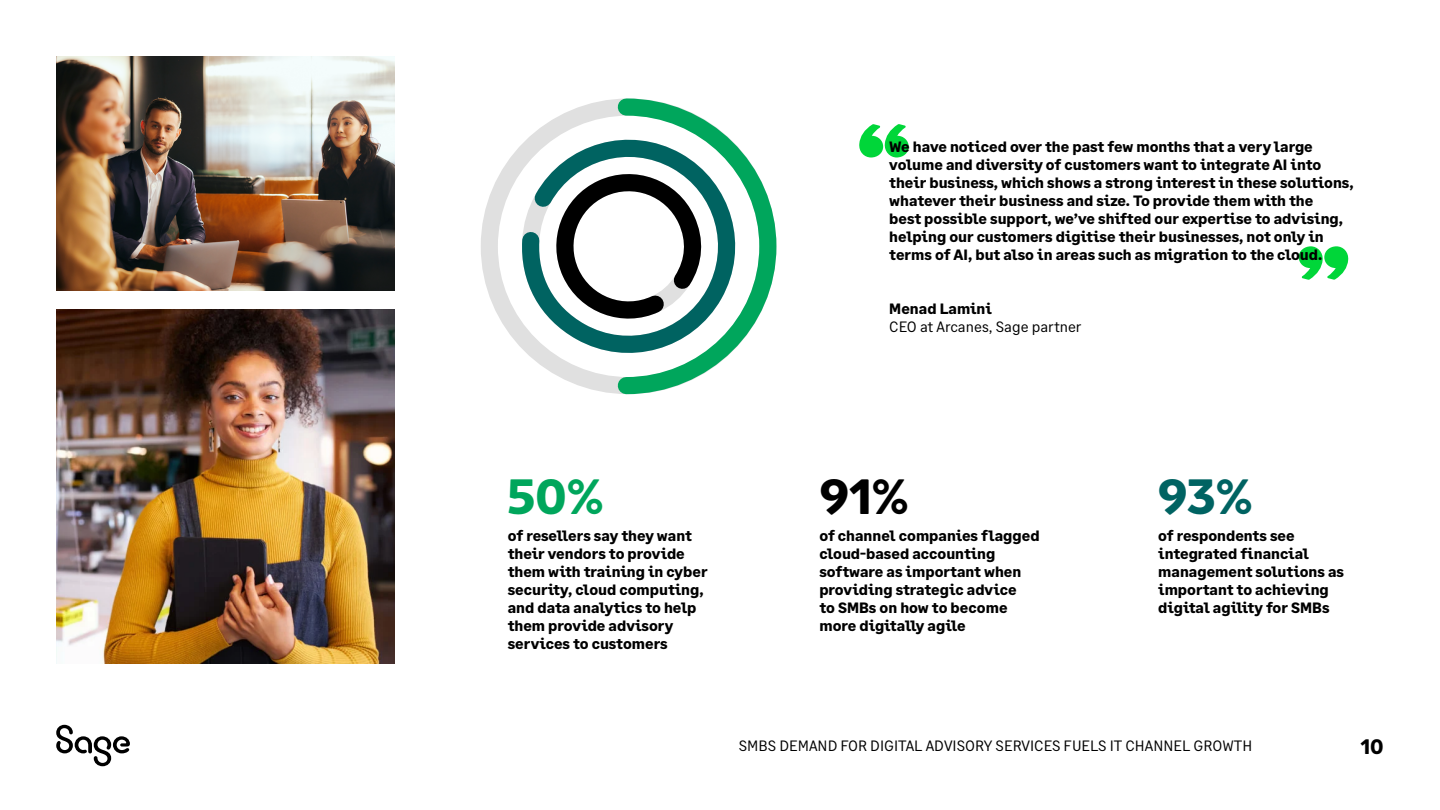
<style>
.page{position:relative;width:1440px;height:810px;background:#fff}
.page>*{position:absolute;margin:0;border:0;box-sizing:border-box;transform-origin:0 0}
.t1{font:700 49.5px "Sage Text";color:#00a65c}
.t2{font:700 49.5px "Sage Text";color:#000}
.t3{font:700 49.5px "Sage Text";color:#006362}
.t4{font:700 21px "Sage Text";color:#000}
.t5{font:700 15px/18px "Sage Text";color:#000}
.t6{font:15px "Sage Text";color:#000}
</style>
<div class="page">
<svg style="left:56px;top:725px;width:74px;height:41px"></svg>
<svg style="left:859px;top:124px;width:50px;height:34px"></svg>
<svg style="left:1299px;top:246px;width:49px;height:34px"></svg>
<svg style="left:515px;top:134px;width:94px;height:231px"></svg>
<div style="left:481px;top:99px;width:295px;height:295px;border:17px solid #e0e0e0;border-radius:50%"></div>
<svg style="left:609px;top:98px;width:168px;height:297px"></svg>
<svg style="left:533px;top:151px;width:186px;height:191px"></svg>
<img style="left:56px;top:309px;width:339px;height:355px">
<img style="left:56px;top:56px;width:339px;height:235px">
<p class="t5" style="left:889px;top:138px;width:466px">We have noticed over the past few months that a very large volume and diversity of customers want to integrate AI into their business, which shows a strong interest in these solutions, whatever their business and size. To provide them with the<br>best possible support, we’ve shifted our expertise to advising, helping our customers digitise their businesses, not only in terms of AI, but also in areas such as migration to the cloud.</p>
<p class="t5" style="left:889px;top:300px;width:104px">Menad Lamini</p>
<p class="t6" style="left:889px;top:318px;width:194px">CEO at Arcanes, Sage partner</p>
<h1 class="t1" style="left:508px;top:465px;width:98px">50%</h1>
<h1 class="t2" style="left:819px;top:465px;width:91px">91%</h1>
<h1 class="t3" style="left:1158px;top:465px;width:96px">93%</h1>
<p class="t5" style="left:508px;top:527px;width:201px">of resellers say they want their vendors to provide them with training in cyber security, cloud computing, and data analytics to help them provide advisory services to customers</p>
<p class="t5" style="left:819px;top:527px;width:222px">of channel companies flagged cloud-based accounting software as important when providing strategic advice<br>to SMBs on how to become more digitally agile</p>
<p class="t5" style="left:1158px;top:527px;width:187px">of respondents see integrated financial management solutions as important to achieving digital agility for SMBs</p>
<p class="t6" style="left:739px;top:737px;width:515px">SMBS DEMAND FOR DIGITAL ADVISORY SERVICES FUELS IT CHANNEL GROWTH</p>
<h2 class="t4" style="left:1361px;top:733px;width:24px">10</h2>
</div>
